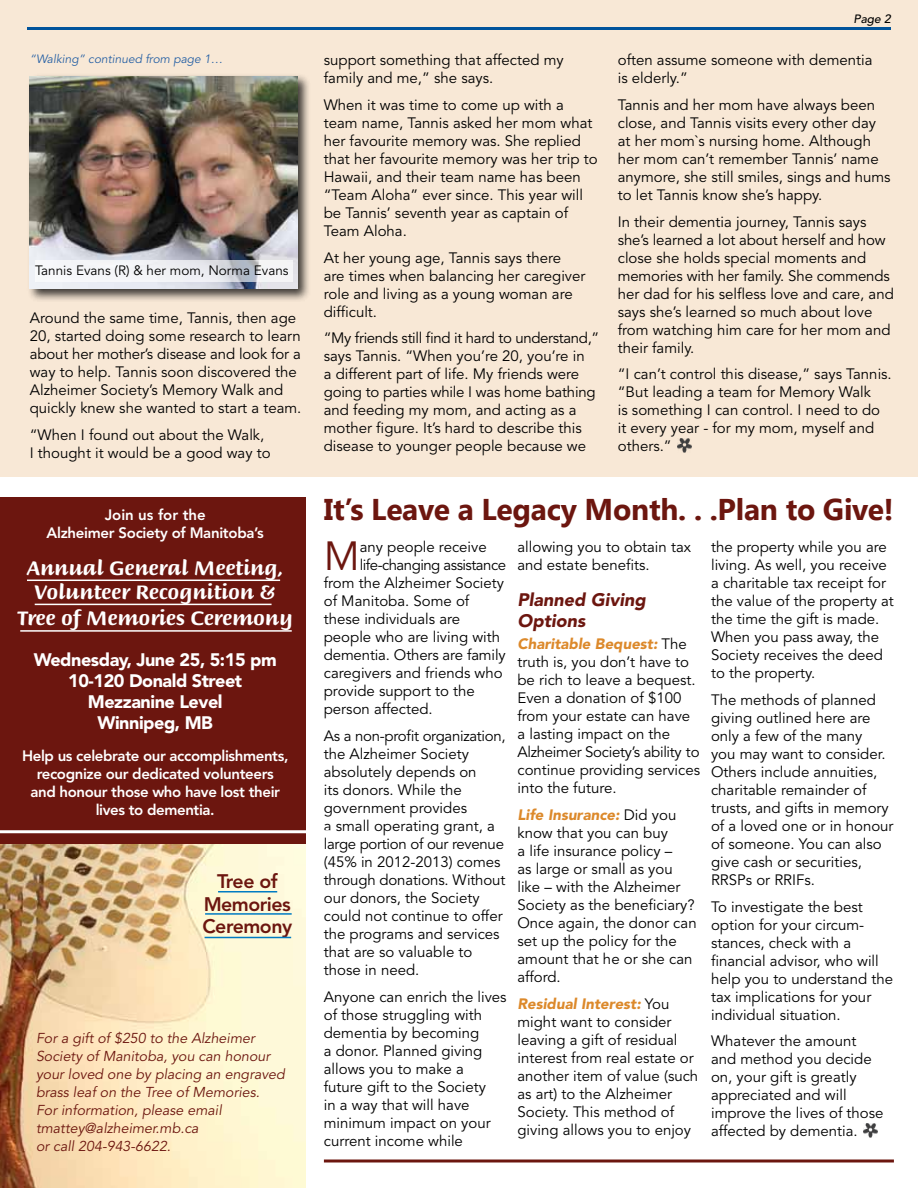
<style>
.page{position:relative;width:918px;height:1188px;background:#fff}
.page>*{position:absolute;margin:0;border:0;box-sizing:border-box;transform-origin:0 0}
.t1{font:40.35px "Avenir LT Std";color:#6c160f}
.t2{font:700 30px "Segoe UI";letter-spacing:-.01em;color:#6c160f}
.t3{font:700 21px/24.8px "Briem Script Std";letter-spacing:-.01em;color:#fff;text-align:center}
.t4{font:800 19.5px/22.5px "Avenir LT Std";letter-spacing:-.025em;color:#6c160f;text-align:center}
.t5{font:900 18px/21px "Avenir LT Std";letter-spacing:-.025em;color:#fff;text-align:center}
.t6{font:italic 900 18px/21.6px "Avenir LT Std";color:#6c160f}
.t7{font:15px/18px "Avenir LT Std";color:#000}
.t8{font:800 15px/18px "Avenir LT Std";letter-spacing:-.025em;color:#fff;text-align:center}
.t9{font:15px "Avenir LT Std";letter-spacing:-.035em;color:#000}
.t10{font:italic 14.25px/18px "Avenir LT Std";color:#6c160f}
.t11{font:13.5px "Avenir LT Std";color:#000}
.t12{font:italic 12px "Avenir LT Std";color:#2962a5}
.t13{font:italic 500 12px "Avenir LT Std";color:#000}
.s1{font-weight:900;font-style:italic;color:#dc892b}
</style>
<div class="page">
<div style="left:0;top:0;width:918px;height:476px;background:#f8e8d6"></div>
<hr style="left:27px;top:27px;width:864px;height:3px;background:#00539b">
<div style="left:27px;top:73px;width:284px;height:229px;background:#000;opacity:.75"></div>
<img style="left:30px;top:76px;width:268px;height:213px">
<img style="left:677px;top:439px;width:14px;height:14px">
<img style="left:0;top:844px;width:306px;height:344px">
<div style="left:0;top:497px;width:306px;height:347px;background:#6c160f"></div>
<hr style="left:0;top:830px;width:331px;height:3px;background:#fff">
<img style="left:863px;top:1123px;width:15px;height:14px">
<hr style="left:324px;top:1160px;width:570px;height:2px;background:#6c160f">
<svg style="left:35px;top:261px;width:258px;height:21px;background:#eaecf0"></svg>
<hr style="left:218px;top:891px;width:59px;height:1px;background:#007bc3">
<hr style="left:205px;top:913px;width:87px;height:2px;background:#007bc3">
<hr style="left:205px;top:937px;width:86px;height:1px;background:#007bc3">
<hr style="left:27px;top:580px;width:253px;height:1px;background:#fff">
<hr style="left:20px;top:630px;width:272px;height:2px;background:#fff">
<hr style="left:35px;top:604px;width:237px;height:1px;background:#fff">
<p class="t12" style="left:30px;top:52px;width:195px">“Walking” continued from page 1…</p>
<p class="t11" style="left:35px;top:262px;width:255px">Tannis Evans (R) &amp; her mom, Norma Evans</p>
<p class="t7" style="left:30px;top:310px;width:273px">Around the same time, Tannis, then age 20, started doing some research to learn about her mother’s disease and look for a way to help. Tannis soon discovered the Alzheimer Society’s Memory Walk and quickly knew she wanted to start a team.</p>
<p class="t7" style="left:30px;top:426px;width:242px">“When I found out about the Walk,<br>I thought it would be a good way to</p>
<p class="t8" style="left:47px;top:506px;width:219px">Join us for the<br>Alzheimer Society of Manitoba’s</p>
<h3 class="t3" style="left:18px;top:556px;width:277px">Annual General Meeting,<br>Volunteer Recognition &amp;<br>Tree of Memories Ceremony</h3>
<p class="t5" style="left:34px;top:649px;width:244px">Wednesday, June 25, 5:15 pm<br>10-120 Donald Street<br>Mezzanine Level<br>Winnipeg, MB</p>
<p class="t8" style="left:22px;top:746px;width:268px">Help us celebrate our accomplishments, recognize our dedicated volunteers<br>and honour those who have lost their lives to dementia.</p>
<h3 class="t4" style="left:202px;top:870px;width:91px">Tree of<br>Memories<br>Ceremony</h3>
<p class="t10" style="left:36px;top:1030px;width:250px">For a gift of $250 to the Alzheimer<br>Society of Manitoba, you can honour your loved one by placing an engraved brass leaf on the Tree of Memories.<br>For information, please email tmattey@alzheimer.mb.ca<br>or call 204-943-6622.</p>
<p class="t7" style="left:324px;top:52px;width:241px">support something that affected my family and me,” she says.</p>
<p class="t7" style="left:324px;top:96px;width:275px">When it was time to come up with a team name, Tannis asked her mom what her favourite memory was. She replied that her favourite memory was her trip to Hawaii, and their team name has been “Team Aloha” ever since. This year will be Tannis’ seventh year as captain of Team Aloha.</p>
<p class="t7" style="left:324px;top:249px;width:263px">At her young age, Tannis says there are times when balancing her caregiver role and living as a young woman are difficult.</p>
<p class="t7" style="left:324px;top:330px;width:277px">“My friends still find it hard to understand,” says Tannis. “When you’re 20, you’re in<br>a different part of life. My friends were going to parties while I was home bathing and feeding my mom, and acting as a mother figure. It’s hard to describe this disease to younger people because we</p>
<p class="t13" style="left:854px;top:11px;width:39px">Page 2</p>
<p class="t7" style="left:618px;top:52px;width:256px">often assume someone with dementia is elderly.”</p>
<p class="t7" style="left:618px;top:96px;width:274px">Tannis and her mom have always been close, and Tannis visits every other day at her mom`s nursing home. Although her mom can’t remember Tannis’ name anymore, she still smiles, sings and hums to let Tannis know she’s happy.</p>
<p class="t7" style="left:618px;top:213px;width:278px">In their dementia journey, Tannis says she’s learned a lot about herself and how close she holds special moments and memories with her family. She commends her dad for his selfless love and care, and says she’s learned so much about love from watching him care for her mom and their family.</p>
<p class="t7" style="left:618px;top:366px;width:276px">“I can’t control this disease,” says Tannis. “But leading a team for Memory Walk<br>is something I can control. I need to do it every year - for my mom, myself and others.”</p>
<h2 class="t2" style="left:324px;top:488px;width:571px">It’s Leave a Legacy Month. . .Plan to Give!</h2>
<h1 class="t1" style="left:324px;top:533px;width:37px">M</h1>
<p class="t7" style="left:360px;top:539px;width:128px">any people receive</p>
<p class="t9" style="left:360px;top:557px;width:148px">life-changing assistance</p>
<p class="t7" style="left:324px;top:575px;width:182px">from the Alzheimer Society</p>
<p class="t7" style="left:324px;top:593px;width:147px">of Manitoba. Some of</p>
<p class="t7" style="left:324px;top:611px;width:138px">these individuals are</p>
<p class="t7" style="left:324px;top:629px;width:178px">people who are living with</p>
<p class="t7" style="left:324px;top:647px;width:183px">dementia. Others are family</p>
<p class="t7" style="left:324px;top:665px;width:180px">caregivers and friends who</p>
<p class="t7" style="left:324px;top:683px;width:153px">provide support to the</p>
<p class="t7" style="left:324px;top:701px;width:110px">person affected.</p>
<p class="t7" style="left:324px;top:727px;width:183px">As a non-profit organization, the Alzheimer Society absolutely depends on<br>its donors. While the government provides<br>a small operating grant, a large portion of our revenue (45% in 2012-2013) comes through donations. Without our donors, the Society could not continue to offer the programs and services that are so valuable to those in need.</p>
<p class="t7" style="left:324px;top:988px;width:184px">Anyone can enrich the lives of those struggling with dementia by becoming<br>a donor. Planned giving allows you to make a future gift to the Society<br>in a way that will have minimum impact on your current income while</p>
<p class="t7" style="left:517px;top:539px;width:175px">allowing you to obtain tax and estate benefits.</p>
<p class="t6" style="left:517px;top:589px;width:130px">Planned Giving<br>Options</p>
<p class="t7" style="left:517px;top:636px;width:184px"><span class="s1">Charitable Bequest:</span> The truth is, you don’t have to be rich to leave a bequest.<br>Even a donation of $100 from your estate can have a lasting impact on the<br>Alzheimer Society’s ability to continue providing services into the future.</p>
<p class="t7" style="left:517px;top:806px;width:181px"><span class="s1">Life Insurance:</span> Did you know that you can buy<br>a life insurance policy –<br>as large or small as you like – with the Alzheimer<br>Society as the beneficiary?<br>Once again, the donor can set up the policy for the amount that he or she can afford.</p>
<p class="t7" style="left:517px;top:995px;width:182px"><span class="s1">Residual Interest:</span> You might want to consider leaving a gift of residual interest from real estate or another item of value (such as art) to the Alzheimer<br>Society. This method of giving allows you to enjoy</p>
<p class="t7" style="left:711px;top:539px;width:184px">the property while you are living. As well, you receive a charitable tax receipt for the value of the property at the time the gift is made.<br>When you pass away, the<br>Society receives the deed to the property.</p>
<p class="t7" style="left:711px;top:691px;width:184px">The methods of planned giving outlined here are only a few of the many<br>you may want to consider.<br>Others include annuities, charitable remainder of trusts, and gifts in memory of a loved one or in honour of someone. You can also give cash or securities,<br>RRSPs or RRIFs.</p>
<p class="t7" style="left:711px;top:898px;width:183px">To investigate the best option for your circum&shy;stances, check with a financial advisor, who will help you to understand the tax implications for your individual situation.</p>
<p class="t7" style="left:711px;top:1033px;width:174px">Whatever the amount and method you decide on, your gift is greatly appreciated and will improve the lives of those affected by dementia.</p>
</div>
